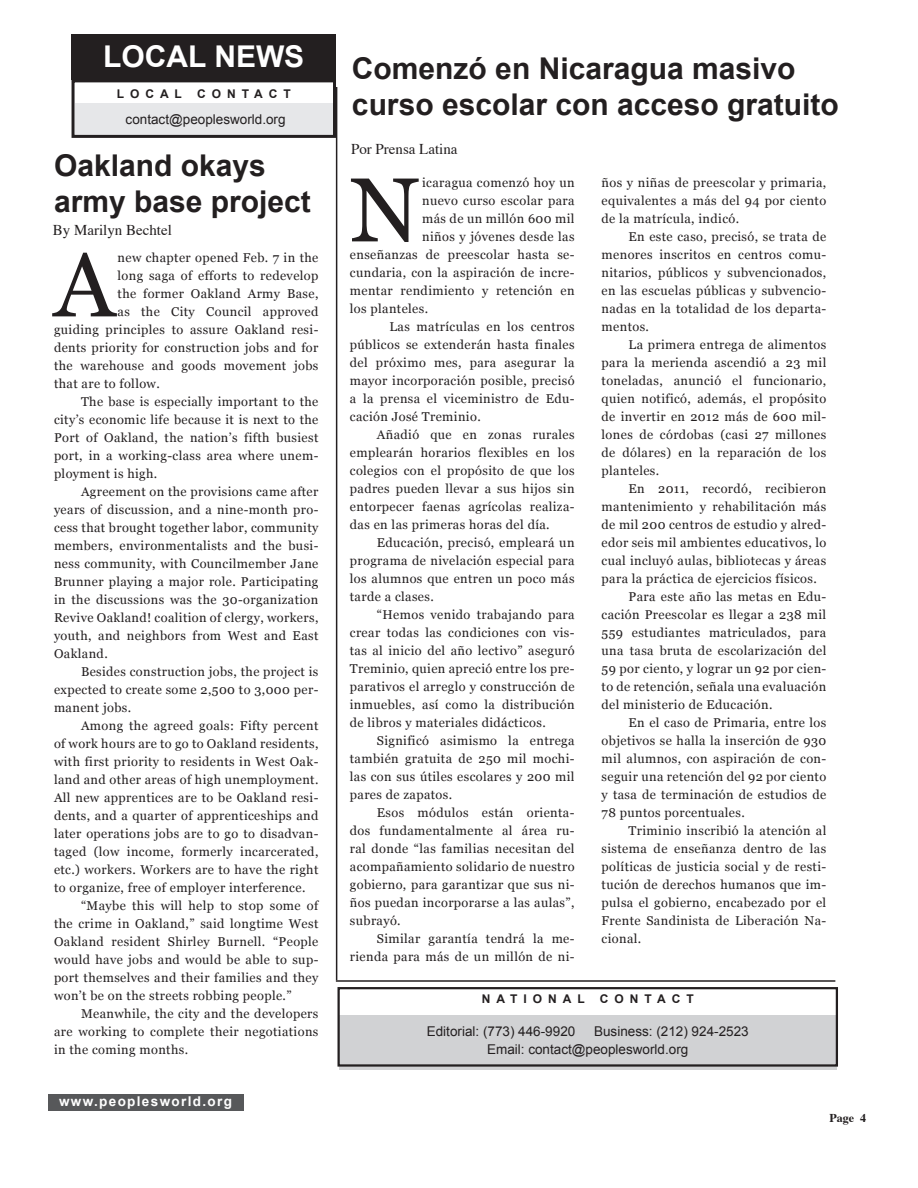
<style>
.page{position:relative;width:918px;height:1188px;background:#fff}
.page>*{position:absolute;margin:0;border:0;box-sizing:border-box;transform-origin:0 0}
.caps_paragraph{font:90.75px "Georgia";color:#231f20}
.title_arial-small{font:700 30px/36px "Arial";color:#231f20}
.t1{font:700 30px "Arial";color:#fff}
.by_line{font:15px "Times";color:#231f20}
.t2{font:13.5px/18px "Arial";color:#231f20}
.t3{font:700 13.5px "Arial";letter-spacing:.1em;color:#fff}
.body-text{font:12.75px/18px "Georgia";letter-spacing:.03em;color:#231f20;text-align:justify}
.caps_paragraph-2{font:12.75px "Georgia";letter-spacing:.03em;color:#231f20}
.quote{font:700 12px "Arial";color:#231f20}
.by_line-2{font:700 12px "Times";color:#231f20}
</style>
<div class="page">
<hr style="left:336px;top:87px;width:1px;height:893px;background:#231f20">
<hr style="left:336px;top:980px;width:499px;height:2px;background:#231f20">
<div style="left:339px;top:1015px;width:498px;height:54px;background:#d1d2d4"></div>
<div style="left:338px;top:987px;width:500px;height:80px;border:2px solid #231f20"></div>
<div style="left:72px;top:35px;width:264px;height:45px;background:#231f20"></div>
<div style="left:48px;top:1094px;width:195px;height:16px;background:#57585a"></div>
<div style="left:75px;top:103px;width:257px;height:34px;background:#e6e7e9"></div>
<div style="left:72px;top:79px;width:264px;height:59px;border:3px solid #231f20"></div>
<p class="t1" style="left:103px;top:37px;width:203px">local news</p>
<p class="quote" style="left:117px;top:85px;width:13px">Loc</p>
<p class="quote" style="left:160px;top:85px;width:23px">a l</p>
<p class="quote" style="left:197px;top:85px;width:14px">cont</p>
<p class="quote" style="left:254px;top:85px;width:27px">a ct</p>
<p class="t2" style="left:126px;top:110px;width:162px">contact@peoplesworld.org</p>
<p class="title_arial-small" style="left:54px;top:148px;width:258px">Oakland okays army base project</p>
<p class="by_line" style="left:53px;top:216px;width:121px">By Marilyn Bechtel</p>
<p class="caps_paragraph" style="left:54px;top:230px;width:62px">A</p>
<p class="caps_paragraph-2" style="left:118px;top:250px;width:202px">new chapter opened Feb. 7 in the</p>
<p class="caps_paragraph-2" style="left:118px;top:268px;width:202px">long saga of efforts to redevelop</p>
<p class="caps_paragraph-2" style="left:118px;top:286px;width:202px">the former Oakland Army Base,</p>
<p class="caps_paragraph-2" style="left:118px;top:304px;width:202px">as the City Council approved</p>
<p class="caps_paragraph-2" style="left:54px;top:322px;width:266px">guiding principles to assure Oakland resi-</p>
<p class="caps_paragraph-2" style="left:54px;top:340px;width:266px">dents priority for construction jobs and for</p>
<p class="caps_paragraph-2" style="left:54px;top:358px;width:266px">the warehouse and goods movement jobs</p>
<p class="caps_paragraph-2" style="left:54px;top:376px;width:107px">that are to follow.</p>
<p class="body-text" style="left:54px;top:393px;width:266px;text-indent:27px">The base is especially important to the city’s economic life because it is next to the Port of Oakland, the nation’s fifth busiest port, in a working-class area where unem&shy;ployment is high.</p>
<p class="body-text" style="left:54px;top:483px;width:266px;text-indent:27px">Agreement on the provisions came after years of discussion, and a nine-month pro&shy;cess that brought together labor, community members, environmentalists and the busi&shy;ness community, with Councilmember Jane Brunner playing a major role. Participating in the discussions was the 30-organization Revive Oakland! coalition of clergy, workers, youth, and neighbors from West and East Oakland.</p>
<p class="body-text" style="left:54px;top:663px;width:266px;text-indent:27px">Besides construction jobs, the project is expected to create some 2,500 to 3,000 per&shy;manent jobs.</p>
<p class="body-text" style="left:54px;top:717px;width:266px;text-indent:27px">Among the agreed goals: Fifty percent of work hours are to go to Oakland residents, with first priority to residents in West Oak&shy;land and other areas of high unemployment.<br>All new apprentices are to be Oakland resi&shy;dents, and a quarter of apprenticeships and later operations jobs are to go to disadvan&shy;taged (low income, formerly incarcerated, etc.) workers. Workers are to have the right to organize, free of employer interference.</p>
<p class="body-text" style="left:54px;top:897px;width:266px;text-indent:27px">“Maybe this will help to stop some of the crime in Oakland,” said longtime West Oakland resident Shirley Burnell. “People would have jobs and would be able to sup&shy;port themselves and their families and they won’t be on the streets robbing people.”</p>
<p class="body-text" style="left:54px;top:1005px;width:266px;text-indent:27px">Meanwhile, the city and the developers are working to complete their negotiations in the coming months.</p>
<p class="t3" style="left:59px;top:1093px;width:174px">www.peoplesworld.org</p>
<p class="title_arial-small" style="left:352px;top:51px;width:488px">Comenzó en Nicaragua masivo curso escolar con acceso gratuito</p>
<p class="by_line" style="left:351px;top:135px;width:108px">Por Prensa Latina</p>
<p class="caps_paragraph" style="left:350px;top:155px;width:71px">N</p>
<p class="caps_paragraph-2" style="left:422px;top:175px;width:154px">icaragua comenzó hoy un</p>
<p class="caps_paragraph-2" style="left:422px;top:193px;width:154px">nuevo curso escolar para</p>
<p class="caps_paragraph-2" style="left:422px;top:211px;width:154px">más de un millón 600 mil</p>
<p class="caps_paragraph-2" style="left:422px;top:229px;width:154px">niños y jóvenes desde las</p>
<p class="caps_paragraph-2" style="left:350px;top:247px;width:226px">enseñanzas de preescolar hasta se-</p>
<p class="caps_paragraph-2" style="left:350px;top:265px;width:226px">cundaria, con la aspiración de incre-</p>
<p class="caps_paragraph-2" style="left:350px;top:283px;width:226px">mentar rendimiento y retención en</p>
<p class="caps_paragraph-2" style="left:350px;top:301px;width:80px">los planteles.</p>
<p class="body-text" style="left:350px;top:318px;width:226px;text-indent:40px">Las matrículas en los centros públicos se extenderán hasta finales del próximo mes, para asegurar la mayor incorporación posible, precisó a la prensa el viceministro de Edu&shy;cación José Treminio.</p>
<p class="body-text" style="left:350px;top:426px;width:226px;text-indent:27px">Añadió que en zonas rurales emplearán horarios flexibles en los colegios con el propósito de que los padres pueden llevar a sus hijos sin entorpecer faenas agrícolas realiza&shy;das en las primeras horas del día.</p>
<p class="body-text" style="left:350px;top:534px;width:226px;text-indent:27px">Educación, precisó, empleará un programa de nivelación especial para los alumnos que entren un poco más tarde a clases.</p>
<p class="body-text" style="left:350px;top:606px;width:226px;text-indent:27px">“Hemos venido trabajando para crear todas las condiciones con vis&shy;tas al inicio del año lectivo” aseguró Treminio, quien apreció entre los pre&shy;parativos el arreglo y construcción de inmuebles, así como la distribución de libros y materiales didácticos.</p>
<p class="body-text" style="left:350px;top:732px;width:226px;text-indent:27px">Significó asimismo la entrega también gratuita de 250 mil mochi&shy;las con sus útiles escolares y 200 mil pares de zapatos.</p>
<p class="body-text" style="left:350px;top:804px;width:226px;text-indent:27px">Esos módulos están orienta&shy;dos fundamentalmente al área ru&shy;ral donde “las familias necesitan del acompañamiento solidario de nuestro gobierno, para garantizar que sus ni&shy;ños puedan incorporarse a las aulas”, subrayó.</p>
<p class="body-text" style="left:350px;top:930px;width:226px;text-align:right">Similar garantía tendrá la me&shy;rienda para más de un millón de ni-</p>
<p class="body-text" style="left:602px;top:174px;width:226px">ños y niñas de preescolar y primaria, equivalentes a más del 94 por ciento de la matrícula, indicó.</p>
<p class="body-text" style="left:602px;top:228px;width:226px;text-indent:27px">En este caso, precisó, se trata de menores inscritos en centros comu&shy;nitarios, públicos y subvencionados, en las escuelas públicas y subvencio&shy;nadas en la totalidad de los departa&shy;mentos.</p>
<p class="body-text" style="left:602px;top:336px;width:226px;text-indent:27px">La primera entrega de alimentos para la merienda ascendió a 23 mil toneladas, anunció el funcionario, quien notificó, además, el propósito de invertir en 2012 más de 600 mil&shy;lones de córdobas (casi 27 millones de dólares) en la reparación de los planteles.</p>
<p class="body-text" style="left:602px;top:480px;width:226px;text-indent:27px">En 2011, recordó, recibieron mantenimiento y rehabilitación más de mil 200 centros de estudio y alred&shy;edor seis mil ambientes educativos, lo cual incluyó aulas, bibliotecas y áreas para la práctica de ejercicios físicos.</p>
<p class="body-text" style="left:602px;top:588px;width:226px;text-indent:27px">Para este año las metas en Edu&shy;cación Preescolar es llegar a 238 mil 559 estudiantes matriculados, para una tasa bruta de escolarización del 59 por ciento, y lograr un 92 por cien&shy;to de retención, señala una evaluación del ministerio de Educación.</p>
<p class="body-text" style="left:602px;top:714px;width:226px;text-indent:27px">En el caso de Primaria, entre los objetivos se halla la inserción de 930 mil alumnos, con aspiración de con&shy;seguir una retención del 92 por ciento y tasa de terminación de estudios de 78 puntos porcentuales.</p>
<p class="body-text" style="left:602px;top:822px;width:226px;text-indent:27px">Triminio inscribió la atención al sistema de enseñanza dentro de las políticas de justicia social y de resti&shy;tución de derechos humanos que im&shy;pulsa el gobierno, encabezado por el Frente Sandinista de Liberación Na&shy;cional.</p>
<p class="quote" style="left:482px;top:991px;width:64px">nat ion</p>
<p class="quote" style="left:563px;top:991px;width:23px">a l</p>
<p class="quote" style="left:600px;top:991px;width:14px">cont</p>
<p class="quote" style="left:657px;top:991px;width:27px">a ct</p>
<p class="t2" style="left:427px;top:1022px;width:150px">Editorial: (773) 446-9920</p>
<p class="t2" style="left:487px;top:1022px;width:263px;text-indent:107px">Business: (212) 924-2523<br>Email: contact@peoplesworld.org</p>
<p class="by_line-2" style="left:829px;top:1106px;width:38px">Page 4</p>
</div>
